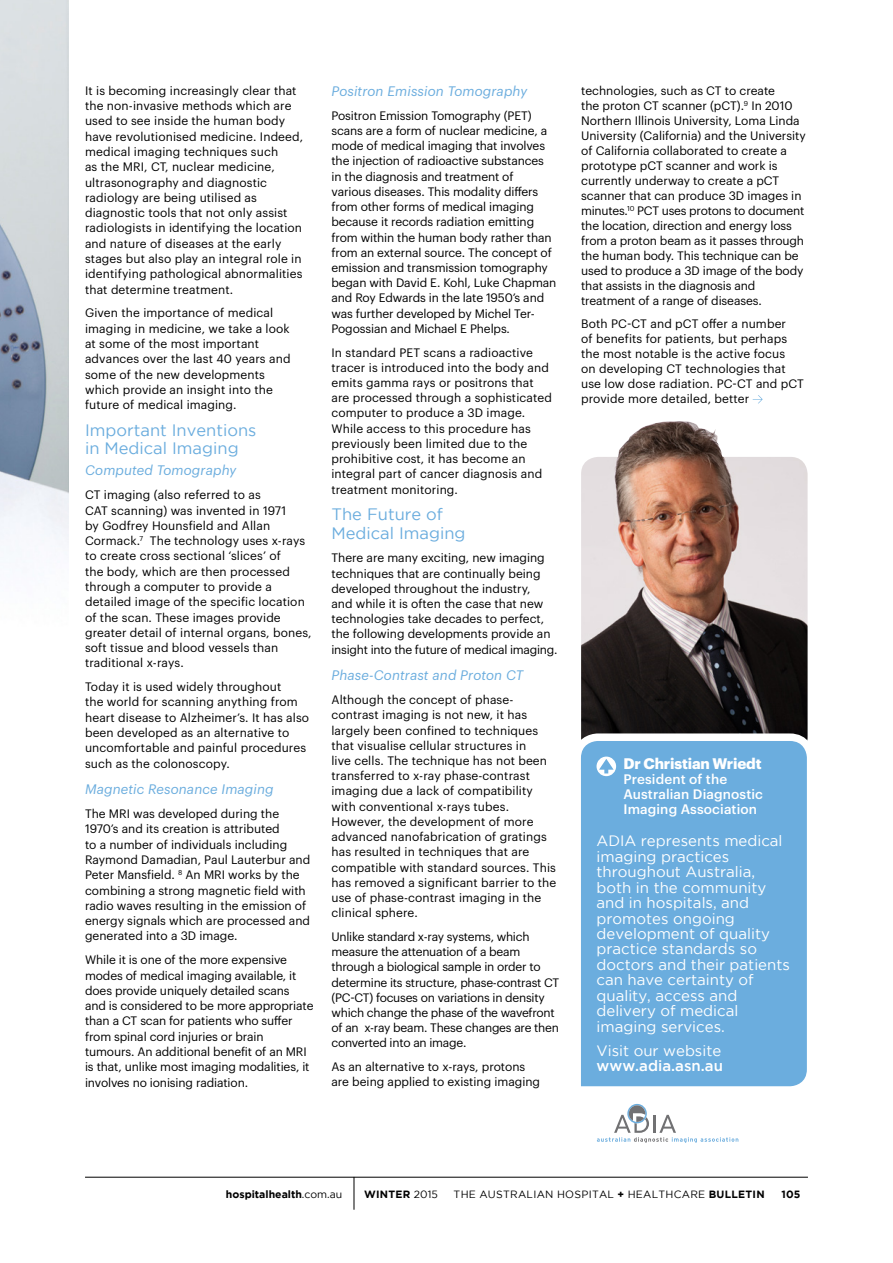
<style>
.page{position:relative;width:893px;height:1263px;background:#fff}
.page>*{position:absolute;margin:0;border:0;box-sizing:border-box;transform-origin:0 0}
.t1{font:16.5px/18.3px "Gotham";color:#6badde}
.t2{font:15px/15.5px "Gotham";color:#fff}
.t3{font:700 15px "Graphik";letter-spacing:-.01em;color:#fff}
.t4{font:500 15px "Gotham";color:#fff}
.t5{font:italic 13.5px "Graphik";letter-spacing:.01em;color:#6badde}
.t6{font:500 13.5px/15px "Graphik";letter-spacing:.01em;color:#fff}
.t7{font:12px/15.3px "Graphik";color:#000}
.t8{font:12px/15.1px "Graphik";letter-spacing:-.02em;color:#000}
.t9{font:10.5px "Gotham";letter-spacing:.025em;color:#000}
.t10{font:700 10.5px "Gotham";color:#000}
.s1{font-weight:400}
.s2{font-weight:700}
</style>
<div class="page">
<img style="left:0;top:0;width:68px;height:543px">
<img style="left:581px;top:457px;width:227px;height:273px">
<div style="left:581px;top:730px;width:227px;height:357px;background:#6badde"></div>
<svg style="left:596px;top:756px;width:20px;height:20px"></svg>
<img style="left:617px;top:421px;width:108px;height:41px">
<svg style="left:597px;top:1104px;width:141px;height:39px"></svg>
<svg style="left:753px;top:395px;width:10px;height:8px"></svg>
<hr style="left:85px;top:1177px;width:723px;height:1px;background:#000">
<hr style="left:354px;top:1177px;width:1px;height:33px;background:#000">
<p class="t7" style="left:85px;top:82px;width:220px">It is becoming increasingly clear that the non-invasive methods which are used to see inside the human body have revolutionised medicine. Indeed, medical imaging techniques such<br>as the MRI, CT, nuclear medicine, ultrasonography and diagnostic radiology are being utilised as diagnostic tools that not only assist radiologists in identifying the location and nature of diseases at the early stages but also play an integral role in identifying pathological abnormalities that determine treatment.</p>
<p class="t7" style="left:85px;top:304px;width:207px">Given the importance of medical imaging in medicine, we take a look at some of the most important advances over the last 40 years and some of the new developments which provide an insight into the future of medical imaging.</p>
<h1 class="t1" style="left:85px;top:421px;width:173px">Important Inventions in Medical Imaging</h1>
<p class="t5" style="left:85px;top:460px;width:153px">Computed Tomography</p>
<p class="t7" style="left:85px;top:486px;width:228px">CT imaging (also referred to as<br>CAT scanning) was invented in 1971<br>by Godfrey Hounsfield and Allan Cormack.<sup>7</sup> The technology uses x-rays to create cross sectional ‘slices’ of<br>the body, which are then processed through a computer to provide a detailed image of the specific location of the scan. These images provide greater detail of internal organs, bones, soft tissue and blood vessels than traditional x-rays.</p>
<p class="t7" style="left:85px;top:678px;width:226px">Today it is used widely throughout<br>the world for scanning anything from heart disease to Alzheimer’s. It has also been developed as an alternative to uncomfortable and painful procedures such as the colonoscopy.</p>
<p class="t5" style="left:85px;top:779px;width:190px">Magnetic Resonance Imaging</p>
<p class="t7" style="left:85px;top:805px;width:227px">The MRI was developed during the 1970’s and its creation is attributed<br>to a number of individuals including Raymond Damadian, Paul Lauterbur and Peter Mansfield. <sup>8</sup> An MRI works by the combining a strong magnetic field with radio waves resulting in the emission of energy signals which are processed and generated into a 3D image.</p>
<p class="t7" style="left:85px;top:951px;width:230px">While it is one of the more expensive modes of medical imaging available, it does provide uniquely detailed scans and is considered to be more appropriate than a CT scan for patients who suffer from spinal cord injuries or brain tumours. An additional benefit of an MRI is that, unlike most imaging modalities, it involves no ionising radiation.</p>
<p class="t5" style="left:331px;top:81px;width:197px">Positron Emission Tomography</p>
<p class="t7" style="left:331px;top:107px;width:226px">Positron Emission Tomography (PET) scans are a form of nuclear medicine, a mode of medical imaging that involves the injection of radioactive substances in the diagnosis and treatment of various diseases. This modality differs from other forms of medical imaging because it records radiation emitting from within the human body rather than from an external source. The concept of emission and transmission tomography began with David E. Kohl, Luke Chapman and Roy Edwards in the late 1950’s and was further developed by Michel Ter-Pogossian and Michael E Phelps.</p>
<p class="t7" style="left:331px;top:344px;width:222px">In standard PET scans a radioactive tracer is introduced into the body and emits gamma rays or positrons that are processed through a sophisticated computer to produce a 3D image.<br>While access to this procedure has previously been limited due to the prohibitive cost, it has become an integral part of cancer diagnosis and treatment monitoring.</p>
<h1 class="t1" style="left:331px;top:505px;width:136px">The Future of<br>Medical Imaging</h1>
<p class="t7" style="left:331px;top:549px;width:228px">There are many exciting, new imaging techniques that are continually being developed throughout the industry,<br>and while it is often the case that new technologies take decades to perfect, the following developments provide an insight into the future of medical imaging.</p>
<p class="t5" style="left:331px;top:665px;width:193px">Phase-Contrast and Proton CT</p>
<p class="t7" style="left:331px;top:691px;width:226px">Although the concept of phase&shy;contrast imaging is not new, it has largely been confined to techniques that visualise cellular structures in<br>live cells. The technique has not been transferred to x-ray phase-contrast imaging due a lack of compatibility with conventional x-rays tubes.<br>However, the development of more advanced nanofabrication of gratings has resulted in techniques that are compatible with standard sources. This has removed a significant barrier to the use of phase-contrast imaging in the clinical sphere.</p>
<p class="t8" style="left:331px;top:928px;width:229px">Unlike standard x-ray systems, which measure the attenuation of a beam through a biological sample in order to determine its structure, phase-contrast CT (PC-CT) focuses on variations in density which change the phase of the wavefront of an x-ray beam. These changes are then converted into an image.</p>
<p class="t7" style="left:331px;top:1058px;width:210px">As an alternative to x-rays, protons are being applied to existing imaging</p>
<p class="t7" style="left:581px;top:82px;width:226px">technologies, such as CT to create<br>the proton CT scanner (pCT).<sup>9</sup> In 2010<br>Northern Illinois University, Loma Linda University (California) and the University of California collaborated to create a prototype pCT scanner and work is currently underway to create a pCT scanner that can produce 3D images in minutes.<sup>10</sup> PCT uses protons to document the location, direction and energy loss from a proton beam as it passes through the human body. This technique can be used to produce a 3D image of the body that assists in the diagnosis and treatment of a range of diseases.</p>
<p class="t7" style="left:581px;top:316px;width:224px">Both PC-CT and pCT offer a number<br>of benefits for patients, but perhaps the most notable is the active focus<br>on developing CT technologies that use low dose radiation. PC-CT and pCT provide more detailed, better</p>
<p class="t3" style="left:623px;top:752px;width:140px">Dr Christian Wriedt</p>
<p class="t6" style="left:623px;top:770px;width:141px">President of the<br>Australian Diagnostic<br>Imaging Association</p>
<p class="t2" style="left:596px;top:833px;width:195px">ADIA represents medical imaging practices throughout Australia, both in the community and in hospitals, and promotes ongoing development of quality practice standards so doctors and their patients can have certainty of quality, access and delivery of medical imaging services.</p>
<p class="t2" style="left:596px;top:1042px;width:126px">Visit our website</p>
<p class="t4" style="left:596px;top:1057px;width:128px">www.adia.asn.au</p>
<p class="t10" style="left:226px;top:1188px;width:118px">hospitalhealth<span class="s1">.com.au</span></p>
<p class="t10" style="left:364px;top:1188px;width:76px">WINTER <span class="s1">2015</span></p>
<p class="t9" style="left:454px;top:1188px;width:313px">THE AUSTRALIAN HOSPITAL <span class="s2">+</span> HEALTHCARE <span class="s2">BULLETIN</span></p>
<p class="t10" style="left:781px;top:1188px;width:21px">105</p>
</div>
